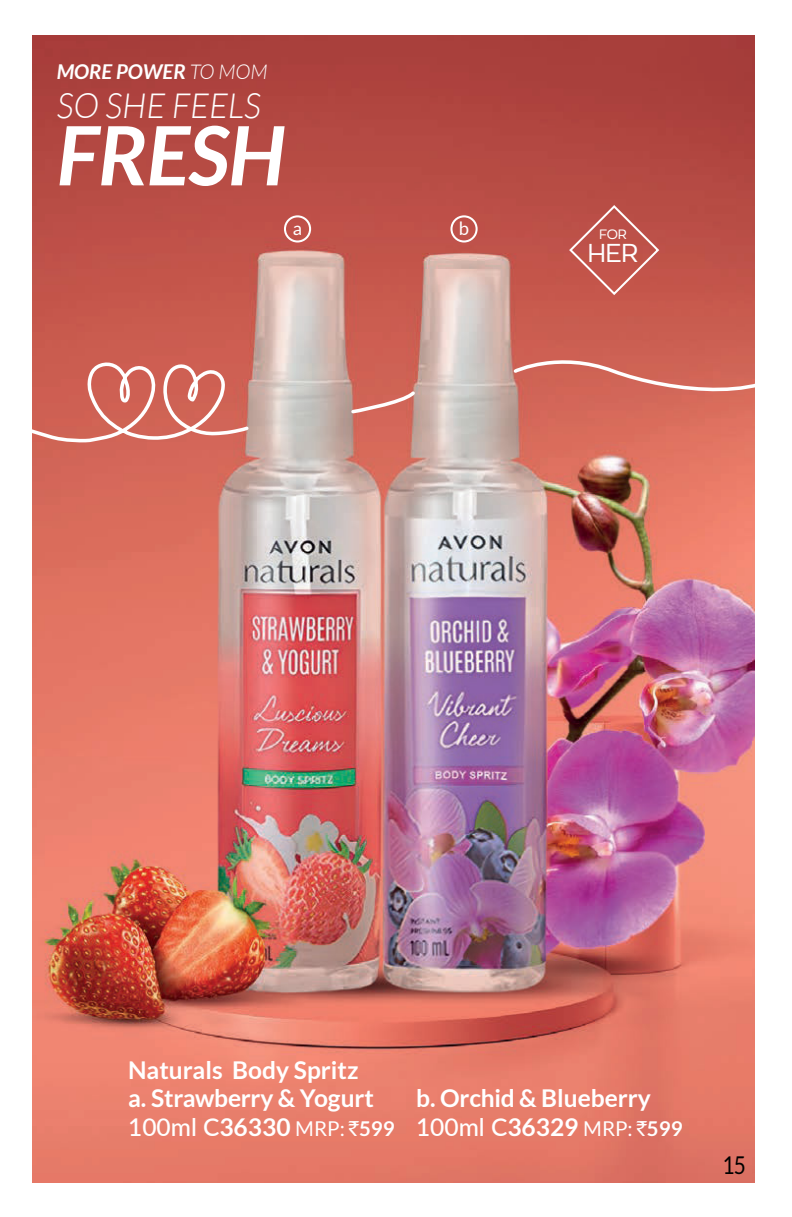
<style>
.page{position:relative;width:792px;height:1217px;background:#fff}
.page>*{position:absolute;margin:0;border:0;box-sizing:border-box;transform-origin:0 0}
.t1{font:italic 700 81.75px "Lato";letter-spacing:-.01em;color:#fff}
.t2{font:italic 300 34.75px "Lato";color:#fff}
.t3{font:25.7px "Zona Pro";color:#fff}
.t4{font:700 24.5px/28.6px "Lato";color:#fff}
.t5{font:24.5px "Lato";color:#000;scale:.85 1}
.t6{font:italic 700 20.45px "Lato";color:#fff}
.t7{font:18.4px "Lato";color:#fff}
.t8{font:13.45px "Zona Pro";color:#fff}
.s1{font-weight:300}
.s2{font-weight:500}
.s3{font-weight:400;font-size:20.45px}
.s4{font-family:"Rupee Foradian";font-weight:400;font-size:20.45px}
.s5{font-size:20.45px}
</style>
<div class="page">
<img style="left:32px;top:36px;width:723px;height:1147px">
<svg style="left:568px;top:204px;width:93px;height:93px;background:#c25b53"></svg>
<div style="left:450px;top:215px;width:28px;height:27px;border:2px solid #fff;border-radius:50%"></div>
<div style="left:284px;top:215px;width:27px;height:27px;border:2px solid #fff;border-radius:50%"></div>
<svg style="left:32px;top:359px;width:219px;height:99px;background:#d47468"></svg>
<svg style="left:349px;top:388px;width:69px;height:27px;background:#d37e72"></svg>
<svg style="left:512px;top:346px;width:243px;height:60px;background:#d26e61"></svg>
<p class="t6" style="left:57px;top:60px;width:212px">MORE POWER <span class="s1">TO MOM</span></p>
<h2 class="t2" style="left:57px;top:87px;width:206px">SO SHE FEELS</h2>
<h1 class="t1" style="left:57px;top:109px;width:230px">FRESH</h1>
<p class="t7" style="left:293px;top:218px;width:11px">a</p>
<p class="t7" style="left:459px;top:218px;width:12px">b</p>
<p class="t8" style="left:599px;top:226px;width:29px">FOR</p>
<p class="t3" style="left:587px;top:236px;width:52px">HER</p>
<p class="t4" style="left:128px;top:1055px;width:232px">Naturals Body Spritz</p>
<p class="t4" style="left:128px;top:1083px;width:268px">a. Strawberry &amp; Yogurt<br><span class="s2">100ml C</span>36330 <span class="s3">MRP:</span> <span class="s4">`</span><span class="s5">599</span></p>
<p class="t4" style="left:416px;top:1083px;width:268px">b. Orchid &amp; Blueberry<br><span class="s2">100ml C</span>36329 <span class="s3">MRP:</span> <span class="s4">`</span><span class="s5">599</span></p>
<p class="t5" style="left:722px;top:1151px;width:29px">15</p>
</div>
